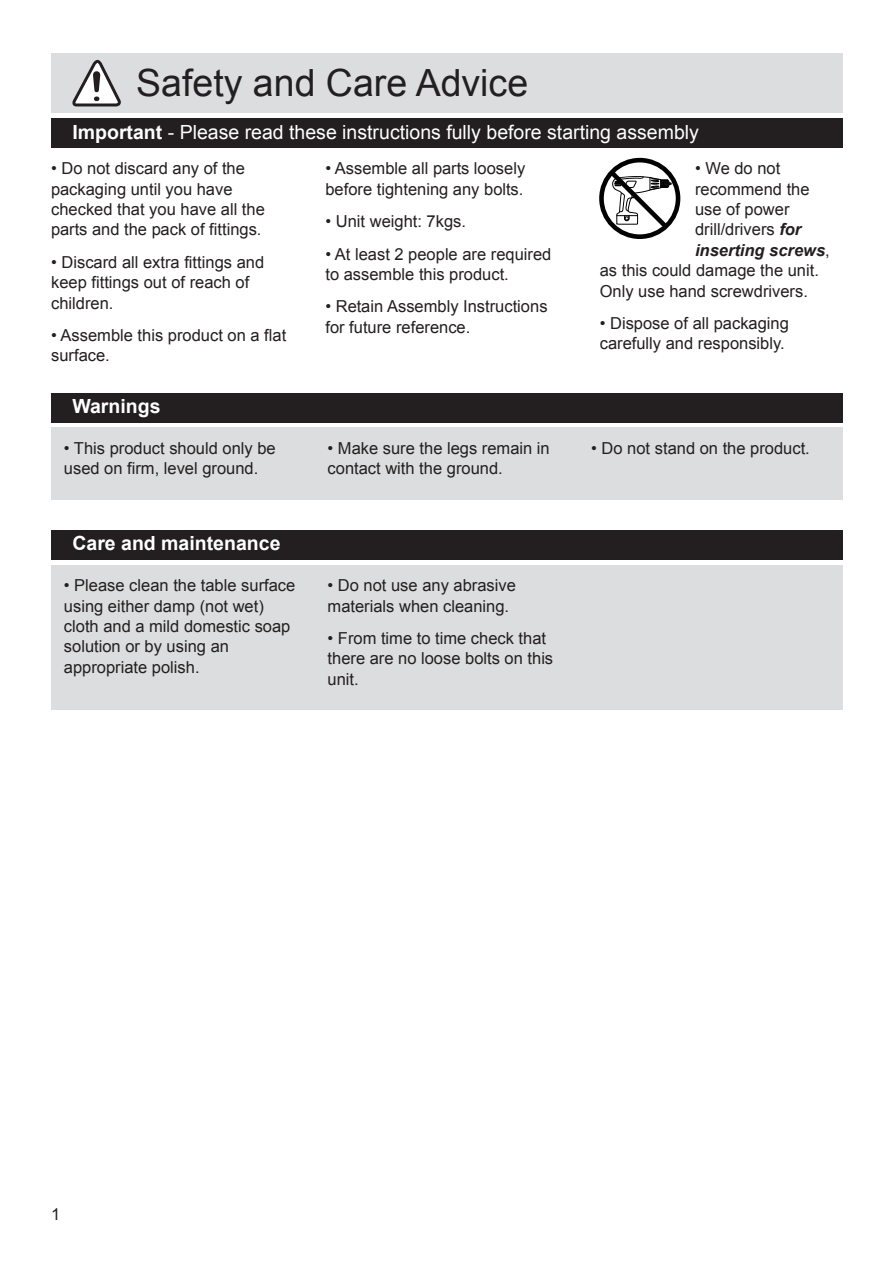
<style>
.page{position:relative;width:893px;height:1263px;background:#fff}
.page>*{position:absolute;margin:0;border:0;box-sizing:border-box;transform-origin:0 0}
.t1{font:37.5px "Arial";color:#231f20}
.t2{font:19.5px "Arial";color:#fff}
.t3{font:700 19.5px "Arial";color:#fff}
.t4{font:16.5px/20.4px "Arial";color:#231f20}
.t5{font:italic 700 16.5px "Arial";color:#231f20}
.s1{font-weight:700}
.s2{font-weight:700;font-style:italic}
.s3{font-weight:400;font-style:normal}
</style>
<div class="page">
<div style="left:51px;top:53px;width:791px;height:60px;background:#dcddde"></div>
<div style="left:51px;top:428px;width:791px;height:72px;background:#dcddde"></div>
<div style="left:51px;top:565px;width:791px;height:144px;background:#dcddde"></div>
<div style="left:51px;top:118px;width:791px;height:30px;background:#231f20"></div>
<div style="left:51px;top:393px;width:791px;height:29px;background:#231f20"></div>
<div style="left:51px;top:530px;width:791px;height:30px;background:#231f20"></div>
<svg style="left:72px;top:60px;width:49px;height:46px"></svg>
<div style="left:599px;top:158px;width:81px;height:81px;border:5px solid #010101;border-radius:50%"></div>
<svg style="left:606px;top:167px;width:66px;height:66px"></svg>
<h1 class="t1" style="left:136px;top:58px;width:393px">Safety and Care Advice</h1>
<p class="t2" style="left:72px;top:119px;width:628px"><span class="s1">Important</span> - Please read these instructions fully before starting assembly</p>
<p class="t4" style="left:51px;top:158px;width:215px">• Do not discard any of the packaging until you have checked that you have all the parts and the pack of fittings.</p>
<p class="t4" style="left:51px;top:252px;width:215px">• Discard all extra fittings and keep fittings out of reach of children.</p>
<p class="t4" style="left:51px;top:325px;width:237px">• Assemble this product on a flat surface.</p>
<p class="t3" style="left:72px;top:393px;width:90px">Warnings</p>
<p class="t4" style="left:325px;top:158px;width:201px">• Assemble all parts loosely before tightening any bolts.</p>
<p class="t4" style="left:325px;top:211px;width:142px">• Unit weight: 7kgs.</p>
<p class="t4" style="left:325px;top:244px;width:227px">• At least 2 people are required to assemble this product.</p>
<p class="t4" style="left:325px;top:296px;width:224px">• Retain Assembly Instructions for future reference.</p>
<p class="t4" style="left:695px;top:158px;width:87px">• We do not</p>
<p class="t4" style="left:695px;top:179px;width:116px">recommend the</p>
<p class="t4" style="left:695px;top:199px;width:96px">use of power</p>
<p class="t4" style="left:695px;top:220px;width:108px">drill/drivers <span class="s2">for</span></p>
<p class="t5" style="left:695px;top:239px;width:136px">inserting screws<span class="s3">,</span></p>
<p class="t4" style="left:600px;top:260px;width:221px">as this could damage the unit.</p>
<p class="t4" style="left:600px;top:281px;width:210px">Only use hand screwdrivers.</p>
<p class="t4" style="left:600px;top:313px;width:191px">• Dispose of all packaging carefully and responsibly.</p>
<p class="t4" style="left:64px;top:438px;width:213px">• This product should only be used on firm, level ground.</p>
<p class="t4" style="left:328px;top:438px;width:224px">• Make sure the legs remain in contact with the ground.</p>
<p class="t4" style="left:591px;top:438px;width:220px">• Do not stand on the product.</p>
<p class="t3" style="left:72px;top:531px;width:210px">Care and maintenance</p>
<p class="t4" style="left:64px;top:575px;width:233px">• Please clean the table surface using either damp (not wet) cloth and a mild domestic soap solution or by using an appropriate polish.</p>
<p class="t4" style="left:328px;top:575px;width:190px">• Do not use any abrasive materials when cleaning.</p>
<p class="t4" style="left:328px;top:628px;width:227px">• From time to time check that there are no loose bolts on this unit.</p>
<p class="t4" style="left:51px;top:1204px;width:11px">1</p>
</div>
